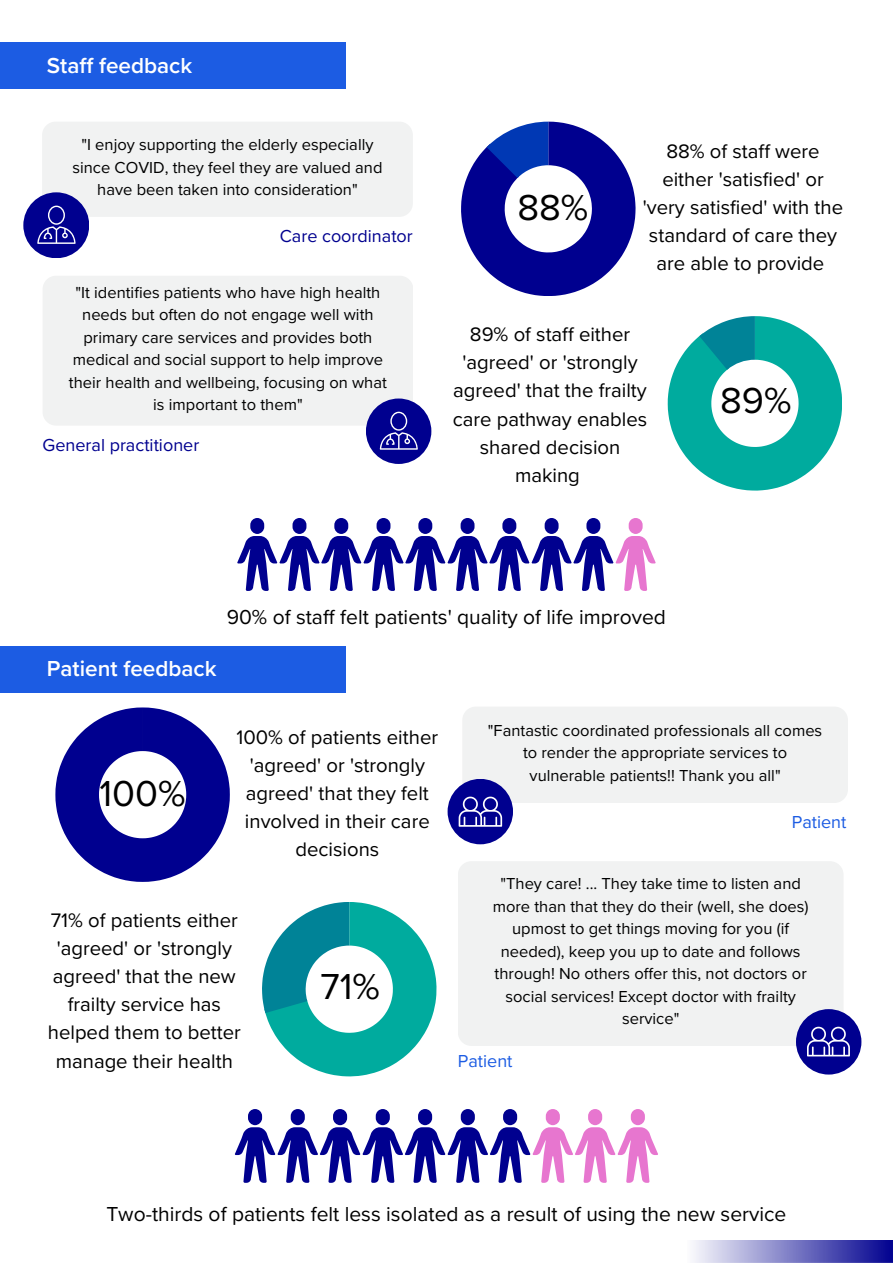
<style>
.page{position:relative;width:893px;height:1264px;background:#fff}
.page>*{position:absolute;margin:0;border:0;box-sizing:border-box;transform-origin:0 0}
.t1{font:37.5px "Proxima Nova";color:#000}
.t2{font:600 22.5px "Proxima Nova";color:#fff}
.t3{font:21px "Proxima Nova";color:#000}
.t4{font:20.25px/28px "Proxima Nova";color:#000;text-align:center}
.t5{font:18px "Proxima Nova";color:#00008f}
.t6{font:18px "Proxima Nova";color:#1c5ce3}
.t7{font:16.5px/22.5px "Proxima Nova";color:#000;text-align:center}
</style>
<div class="page">
<img style="left:694px;top:1240px;width:198px;height:22px">
<div style="left:42px;top:122px;width:370px;height:95px;background:#f1f2f2;border-radius:13px"></div>
<div style="left:462px;top:706px;width:385px;height:97px;background:#f1f2f2;border-radius:13px"></div>
<div style="left:447px;top:778px;width:66px;height:66px;background:#00008f;border-radius:50%"></div>
<svg style="left:458px;top:796px;width:44px;height:30px"></svg>
<div style="left:23px;top:192px;width:66px;height:66px;background:#00008f;border-radius:50%"></div>
<svg style="left:37px;top:206px;width:39px;height:38px"></svg>
<div style="left:0;top:43px;width:345px;height:46px;background:#1c5ce3"></div>
<div style="left:458px;top:861px;width:385px;height:184px;background:#f1f2f2;border-radius:13px"></div>
<div style="left:795px;top:1009px;width:66px;height:65px;background:#00008f;border-radius:50%"></div>
<svg style="left:807px;top:1026px;width:42px;height:30px"></svg>
<div style="left:43px;top:276px;width:370px;height:149px;background:#f1f2f2;border-radius:13px"></div>
<div style="left:366px;top:398px;width:65px;height:66px;background:#00008f;border-radius:50%"></div>
<svg style="left:380px;top:411px;width:38px;height:38px"></svg>
<svg style="left:237px;top:518px;width:208px;height:73px"></svg>
<svg style="left:615px;top:518px;width:40px;height:73px"></svg>
<svg style="left:235px;top:1109px;width:210px;height:73px"></svg>
<svg style="left:532px;top:1109px;width:126px;height:73px"></svg>
<div style="left:0;top:646px;width:345px;height:46px;background:#1c5ce3"></div>
<svg style="left:461px;top:122px;width:174px;height:174px"></svg>
<svg style="left:667px;top:316px;width:175px;height:174px"></svg>
<svg style="left:55px;top:707px;width:175px;height:174px"></svg>
<svg style="left:262px;top:902px;width:174px;height:174px"></svg>
<h2 class="t2" style="left:47px;top:52px;width:147px">Staff feedback</h2>
<p class="t7" style="left:72px;top:134px;width:311px">"I enjoy supporting the elderly especially since COVID, they feel they are valued and have been taken into consideration"</p>
<p class="t5" style="left:280px;top:226px;width:135px">Care coordinator</p>
<p class="t7" style="left:69px;top:281px;width:319px">"It identifies patients who have high health needs but often do not engage well with primary care services and provides both medical and social support to help improve their health and wellbeing, focusing on what is important to them"</p>
<p class="t5" style="left:43px;top:435px;width:158px">General practitioner</p>
<h1 class="t1" style="left:517px;top:185px;width:72px">88%</h1>
<p class="t4" style="left:643px;top:137px;width:202px">88% of staff were either 'satisfied' or 'very satisfied' with the standard of care they are able to provide</p>
<p class="t4" style="left:453px;top:321px;width:196px">89% of staff either 'agreed' or 'strongly agreed' that the frailty care pathway enables shared decision making</p>
<h1 class="t1" style="left:720px;top:378px;width:73px">89%</h1>
<p class="t3" style="left:227px;top:604px;width:441px">90% of staff felt patients' quality of life improved</p>
<h2 class="t2" style="left:47px;top:655px;width:171px">Patient feedback</h2>
<h1 class="t1" style="left:100px;top:771px;width:87px">100%</h1>
<p class="t4" style="left:236px;top:723px;width:203px">100% of patients either 'agreed' or 'strongly agreed' that they felt involved in their care decisions</p>
<p class="t7" style="left:488px;top:719px;width:336px">"Fantastic coordinated professionals all comes to render the appropriate services to vulnerable patients!! Thank you all"</p>
<p class="t6" style="left:791px;top:811px;width:56px">Patient</p>
<p class="t4" style="left:48px;top:906px;width:194px">71% of patients either 'agreed' or 'strongly agreed' that the new frailty service has helped them to better manage their health</p>
<h1 class="t1" style="left:320px;top:964px;width:61px">71%</h1>
<p class="t7" style="left:492px;top:873px;width:317px">"They care! ... They take time to listen and more than that they do their (well, she does) upmost to get things moving for you (if needed), keep you up to date and follows through! No others offer this, not doctors or social services! Except doctor with frailty service"</p>
<p class="t6" style="left:458px;top:1050px;width:56px">Patient</p>
<p class="t3" style="left:106px;top:1201px;width:681px">Two-thirds of patients felt less isolated as a result of using the new service</p>
</div>
